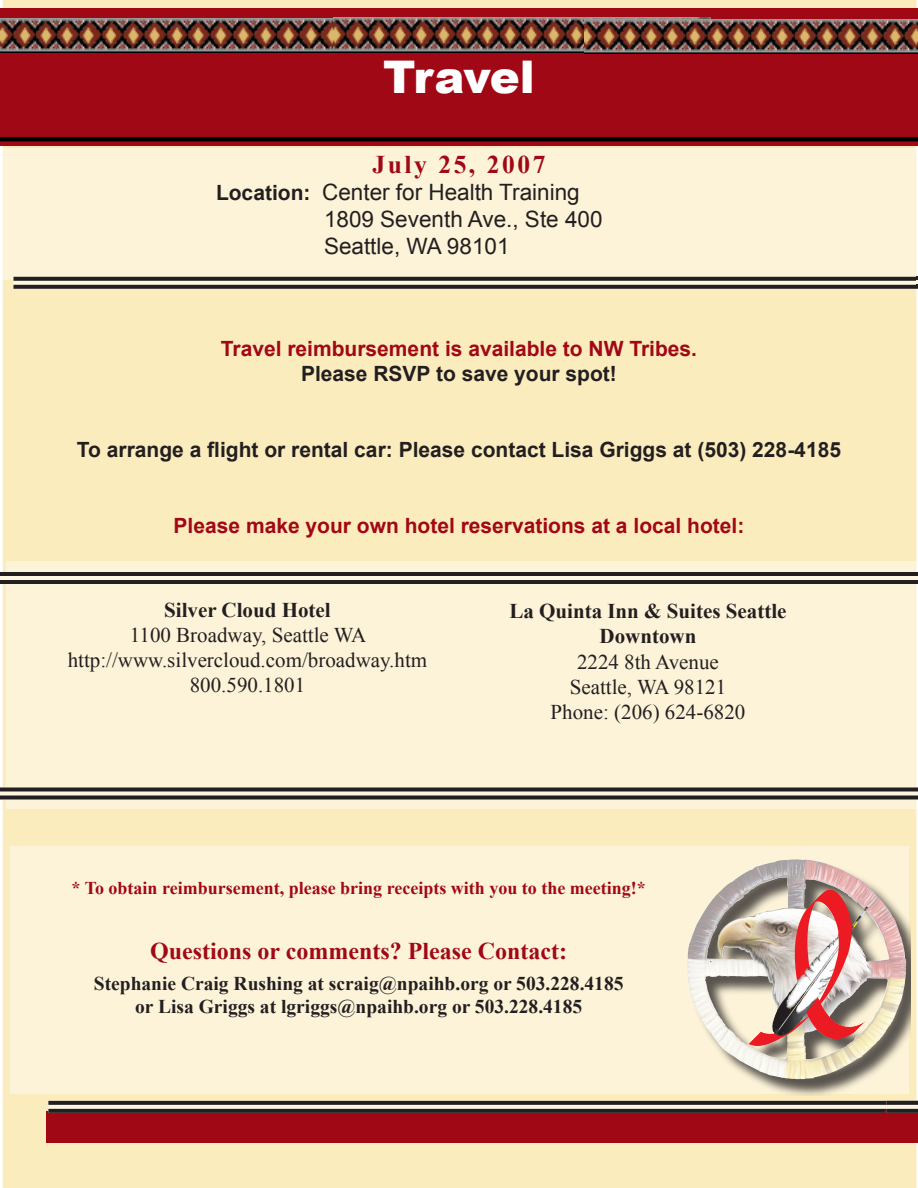
<style>
.page{position:relative;width:918px;height:1188px;background:#fff}
.page>*{position:absolute;margin:0;border:0;box-sizing:border-box;transform-origin:0 0}
.t1{font:900 45px "Arial";letter-spacing:-.015em;color:#fff}
.Date{font:700 25.5px "Times New Roman";letter-spacing:.1em;color:#a10815}
.t2{font:700 24px "Times New Roman";color:#a10815}
.t3{font:22.5px/27px "Arial";color:#231f20}
.t4{font:21px "Times New Roman";color:#231f20}
.Red_Topic_Sentense{font:700 21px "Arial";color:#231f20}
.Red_Topic_Sentense-2{font:700 21px "Arial";color:#a10815}
.t5{font:700 21px/25.2px "Times New Roman";color:#231f20;text-align:center}
.t6{font:700 19.5px "Times New Roman";color:#231f20}
.t7{font:700 18px "Times New Roman";color:#a10815}
.s1{font-weight:700;font-size:21px}
</style>
<div class="page">
<div style="left:3px;top:0;width:913px;height:1188px;background:#fbecbe"></div>
<div style="left:46px;top:1111px;width:872px;height:31px;background:#a10815"></div>
<svg style="left:48px;top:1105px;width:838px;height:4px;background:#f5edd9"></svg>
<svg style="left:48px;top:1101px;width:838px;height:4px;background:#2b2727"></svg>
<svg style="left:48px;top:1109px;width:838px;height:4px;background:#2a2525"></svg>
<div style="left:0;top:148px;width:918px;height:132px;background:#fcf3d8"></div>
<div style="left:10px;top:846px;width:899px;height:248px;background:#fcf3d8"></div>
<div style="left:688px;top:860px;width:222px;height:235px;background:#231f20;opacity:.75"></div>
<img style="left:844px;top:871px;width:45px;height:39px">
<div style="left:884px;top:1111px;width:34px;height:31px;background:#a10815"></div>
<svg style="left:886px;top:1105px;width:32px;height:4px"></svg>
<svg style="left:886px;top:1101px;width:32px;height:4px"></svg>
<svg style="left:886px;top:1109px;width:32px;height:4px"></svg>
<div style="left:1px;top:9px;width:916px;height:136px;background:#a10815"></div>
<div style="left:0;top:8px;width:918px;height:138px;border:2px solid #a10815"></div>
<img style="left:0;top:19px;width:378px;height:34px">
<img style="left:333px;top:18px;width:378px;height:34px">
<img style="left:584px;top:19px;width:334px;height:35px">
<hr style="left:0;top:137px;width:918px;height:4px;background:#000">
<svg style="left:13px;top:281px;width:903px;height:4px;background:#f1ead6"></svg>
<svg style="left:13px;top:277px;width:903px;height:4px;background:#2f2b2a"></svg>
<svg style="left:13px;top:285px;width:905px;height:4px;background:#2e2a29"></svg>
<div style="left:7px;top:562px;width:911px;height:247px;background:#fcf3d8"></div>
<div style="left:0;top:572px;width:918px;height:12px;background:#fdf6e1"></div>
<hr style="left:0;top:572px;width:918px;height:4px;background:#231f20">
<hr style="left:0;top:580px;width:918px;height:4px;background:#231f20">
<svg style="left:0;top:791px;width:918px;height:5px;fill:#fdf6e1"></svg>
<hr style="left:0;top:788px;width:918px;height:3px;background:#231f20">
<svg style="left:0;top:796px;width:918px;height:4px;background:#3d3937"></svg>
<svg style="left:916px;top:276px;width:2px;height:12px"></svg>
<p class="t1" style="left:383px;top:44px;width:153px">Travel</p>
<p class="Date" style="left:373px;top:146px;width:174px">July 25, 2007</p>
<p class="t3" style="left:324px;top:178px;width:280px;text-indent:-108px"><span class="s1">Location:</span> Center for Health Training<br>1809 Seventh Ave., Ste 400<br>Seattle, WA 98101</p>
<p class="Red_Topic_Sentense-2" style="left:221px;top:335px;width:478px">Travel reimbursement is available to NW Tribes.</p>
<p class="Red_Topic_Sentense" style="left:301px;top:360px;width:317px">Please RSVP to save your spot!</p>
<p class="Red_Topic_Sentense" style="left:77px;top:436px;width:766px">To arrange a flight or rental car: Please contact Lisa Griggs at (503) 228-4185</p>
<p class="Red_Topic_Sentense-2" style="left:174px;top:511px;width:572px">Please make your own hotel reservations at a local hotel:</p>
<p class="t5" style="left:164px;top:596px;width:168px">Silver Cloud Hotel</p>
<p class="t4" style="left:130px;top:621px;width:238px">1100 Broadway, Seattle WA</p>
<p class="t4" style="left:68px;top:646px;width:361px">http://www.silvercloud.com/broadway.htm</p>
<p class="t4" style="left:190px;top:671px;width:117px">800.590.1801</p>
<p class="t5" style="left:509px;top:598px;width:279px">La Quinta Inn &amp; Suites Seattle<br>Downtown</p>
<p class="t4" style="left:577px;top:647px;width:143px">2224 8th Avenue</p>
<p class="t4" style="left:570px;top:673px;width:158px">Seattle, WA 98121</p>
<p class="t4" style="left:551px;top:698px;width:196px">Phone: (206) 624-6820</p>
<p class="t7" style="left:72px;top:875px;width:576px">* To obtain reimbursement, please bring receipts with you to the meeting!*</p>
<p class="t2" style="left:150px;top:934px;width:418px">Questions or comments? Please Contact:</p>
<p class="t6" style="left:94px;top:970px;width:531px">Stephanie Craig Rushing at scraig@npaihb.org or 503.228.4185</p>
<p class="t6" style="left:135px;top:993px;width:448px">or Lisa Griggs at lgriggs@npaihb.org or 503.228.4185</p>
</div>
